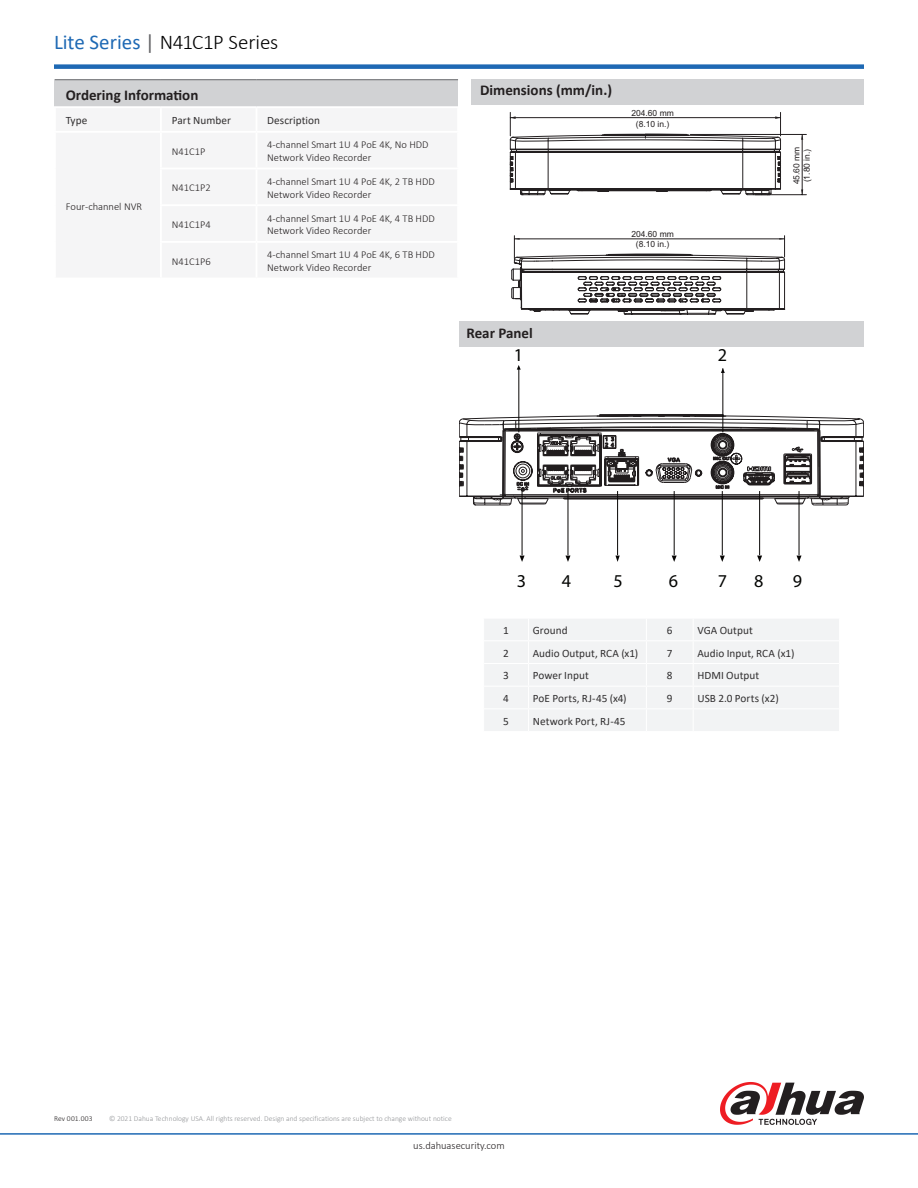
<style>
.page{position:relative;width:918px;height:1188px;background:#fff}
.page>*{position:absolute;margin:0;border:0;box-sizing:border-box;transform-origin:0 0}
.t1{font:300 21px "Calibri";letter-spacing:-.01em;color:#000}
.t2{font:18.15px "Myriad Pro";color:#040503}
.t3{font:700 15px "Calibri";color:#231f20}
.Specification_Catego{font:11.25px "Calibri";letter-spacing:.005em;color:#312f30}
.Specification_Value{font:300 10.5px "Calibri";color:#231f20}
.t4{font:8.55px/10.2px "Arial";color:#231f20;text-align:center}
.t5{font:300 7.5px "Calibri";color:#939598}
.t6{font:300 7.5px "Calibri";letter-spacing:.02em;color:#231f20}
.s1{font-weight:400;color:#1e69b4}
.s2{font-weight:400;color:#636366}
</style>
<div class="page">
<hr style="left:0;top:1133px;width:918px;height:2px;background:#1e69b4">
<div style="left:54px;top:64px;width:810px;height:5px;background:#1e69b4"></div>
<div style="left:55px;top:80px;width:403px;height:27px;background:#d1d2d4"></div>
<hr style="left:55px;top:79px;width:106px;height:1px;background:#6c6d70">
<hr style="left:161px;top:79px;width:95px;height:1px;background:#6c6d70">
<hr style="left:256px;top:79px;width:202px;height:1px;background:#6c6d70">
<hr style="left:54px;top:106px;width:107px;height:2px;background:#fff">
<hr style="left:161px;top:106px;width:95px;height:2px;background:#fff">
<hr style="left:256px;top:106px;width:203px;height:2px;background:#fff">
<svg style="left:720px;top:1082px;width:144px;height:43px"></svg>
<div style="left:471px;top:79px;width:393px;height:26px;background:#d1d2d4"></div>
<hr style="left:755px;top:194px;width:51px;height:1px;background:#231f20">
<hr style="left:690px;top:134px;width:116px;height:1px;background:#231f20">
<hr style="left:802px;top:134px;width:1px;height:61px;background:#231f20">
<svg style="left:510px;top:112px;width:275px;height:203px"></svg>
<svg style="left:474px;top:505px;width:374px;height:52px"></svg>
<svg style="left:459px;top:414px;width:405px;height:91px"></svg>
<hr style="left:522px;top:491px;width:1px;height:64px;background:#080605">
<svg style="left:520px;top:556px;width:5px;height:6px"></svg>
<hr style="left:568px;top:491px;width:1px;height:64px;background:#080605">
<svg style="left:565px;top:556px;width:5px;height:6px"></svg>
<hr style="left:674px;top:491px;width:1px;height:64px;background:#080605">
<svg style="left:672px;top:556px;width:5px;height:6px"></svg>
<hr style="left:617px;top:491px;width:1px;height:64px;background:#080605">
<svg style="left:615px;top:556px;width:5px;height:6px"></svg>
<hr style="left:722px;top:491px;width:1px;height:64px;background:#080605">
<svg style="left:720px;top:556px;width:5px;height:6px"></svg>
<hr style="left:759px;top:491px;width:1px;height:64px;background:#080605">
<svg style="left:757px;top:556px;width:5px;height:6px"></svg>
<hr style="left:799px;top:491px;width:1px;height:64px;background:#080605">
<svg style="left:797px;top:556px;width:5px;height:6px"></svg>
<svg style="left:517px;top:365px;width:4px;height:5px"></svg>
<hr style="left:519px;top:368px;width:1px;height:64px;background:#080605">
<hr style="left:723px;top:368px;width:1px;height:64px;background:#080605">
<svg style="left:721px;top:368px;width:4px;height:5px"></svg>
<div style="left:484px;top:619px;width:355px;height:112px;background:#f2f3f4"></div>
<div style="left:459px;top:322px;width:404px;height:25px;background:#d1d2d4"></div>
<p class="t1" style="left:54px;top:29px;width:226px"><span class="s1">Lite Series</span> <span class="s2">|</span> N41C1P Series</p>
<p class="t3" style="left:66px;top:84px;width:134px">Ordering Information</p>
<p class="Specification_Catego" style="left:66px;top:113px;width:23px">Type</p>
<p class="Specification_Catego" style="left:172px;top:113px;width:61px">Part Number</p>
<p class="Specification_Catego" style="left:267px;top:113px;width:54px">Description</p>
<p class="Specification_Value" style="left:66px;top:200px;width:78px">Four-channel NVR</p>
<p class="Specification_Value" style="left:172px;top:145px;width:35px">N41C1P</p>
<p class="Specification_Value" style="left:172px;top:181px;width:40px">N41C1P2</p>
<p class="Specification_Value" style="left:172px;top:218px;width:40px">N41C1P4</p>
<p class="Specification_Value" style="left:172px;top:255px;width:40px">N41C1P6</p>
<p class="Specification_Value" style="left:267px;top:138px;width:163px">4-channel Smart 1U 4 PoE 4K, No HDD</p>
<p class="Specification_Value" style="left:267px;top:151px;width:106px">Network Video Recorder</p>
<p class="Specification_Value" style="left:267px;top:175px;width:169px">4-channel Smart 1U 4 PoE 4K, 2 TB HDD</p>
<p class="Specification_Value" style="left:267px;top:188px;width:106px">Network Video Recorder</p>
<p class="Specification_Value" style="left:267px;top:212px;width:169px">4-channel Smart 1U 4 PoE 4K, 4 TB HDD</p>
<p class="Specification_Value" style="left:267px;top:224px;width:106px">Network Video Recorder</p>
<p class="Specification_Value" style="left:267px;top:248px;width:169px">4-channel Smart 1U 4 PoE 4K, 6 TB HDD</p>
<p class="Specification_Value" style="left:267px;top:261px;width:106px">Network Video Recorder</p>
<p class="t3" style="left:480px;top:80px;width:134px">Dimensions (mm/in.)</p>
<p class="t4" style="left:631px;top:108px;width:44px">204.60 mm (8.10 in.)</p>
<p class="t3" style="left:467px;top:323px;width:68px">Rear Panel</p>
<p class="t4" style="left:631px;top:228px;width:44px">204.60 mm (8.10 in.)</p>
<p class="t2" style="left:514px;top:343px;width:11px">1</p>
<p class="t2" style="left:718px;top:343px;width:11px">2</p>
<p class="t4" style="left:791px;top:184px;width:39px;text-align:left;rotate:-90deg">45.60 mm (1.80 in.)</p>
<p class="t2" style="left:517px;top:570px;width:11px">3</p>
<p class="t2" style="left:562px;top:570px;width:11px">4</p>
<p class="t2" style="left:613px;top:570px;width:11px">5</p>
<p class="t2" style="left:669px;top:570px;width:11px">6</p>
<p class="t2" style="left:718px;top:570px;width:11px">7</p>
<p class="t2" style="left:754px;top:570px;width:11px">8</p>
<p class="t2" style="left:793px;top:570px;width:11px">9</p>
<p class="Specification_Catego" style="left:503px;top:623px;width:7px">1</p>
<p class="Specification_Catego" style="left:533px;top:623px;width:36px">Ground</p>
<p class="Specification_Catego" style="left:667px;top:623px;width:7px">6</p>
<p class="Specification_Catego" style="left:697px;top:623px;width:57px">VGA Output</p>
<p class="Specification_Catego" style="left:503px;top:645px;width:7px">2</p>
<p class="Specification_Catego" style="left:533px;top:645px;width:107px">Audio Output, RCA (x1)</p>
<p class="Specification_Catego" style="left:667px;top:645px;width:7px">7</p>
<p class="Specification_Catego" style="left:697px;top:645px;width:99px">Audio Input, RCA (x1)</p>
<p class="Specification_Catego" style="left:503px;top:668px;width:7px">3</p>
<p class="Specification_Catego" style="left:533px;top:668px;width:58px">Power Input</p>
<p class="Specification_Catego" style="left:667px;top:668px;width:7px">8</p>
<p class="Specification_Catego" style="left:697px;top:668px;width:63px">HDMI Output</p>
<p class="Specification_Catego" style="left:503px;top:691px;width:7px">4</p>
<p class="Specification_Catego" style="left:533px;top:691px;width:95px">PoE Ports, RJ-45 (x4)</p>
<p class="Specification_Catego" style="left:667px;top:691px;width:7px">9</p>
<p class="Specification_Catego" style="left:697px;top:691px;width:83px">USB 2.0 Ports (x2)</p>
<p class="Specification_Catego" style="left:503px;top:713px;width:7px">5</p>
<p class="Specification_Catego" style="left:533px;top:713px;width:94px">Network Port, RJ-45</p>
<p class="t6" style="left:54px;top:1113px;width:40px">Rev 001.003</p>
<p class="t5" style="left:109px;top:1113px;width:344px">© 2021 Dahua Technology USA. All rights reserved. Design and specifications are subject to change without notice</p>
<p class="Specification_Value" style="left:413px;top:1139px;width:93px">us.dahuasecurity.com</p>
</div>
